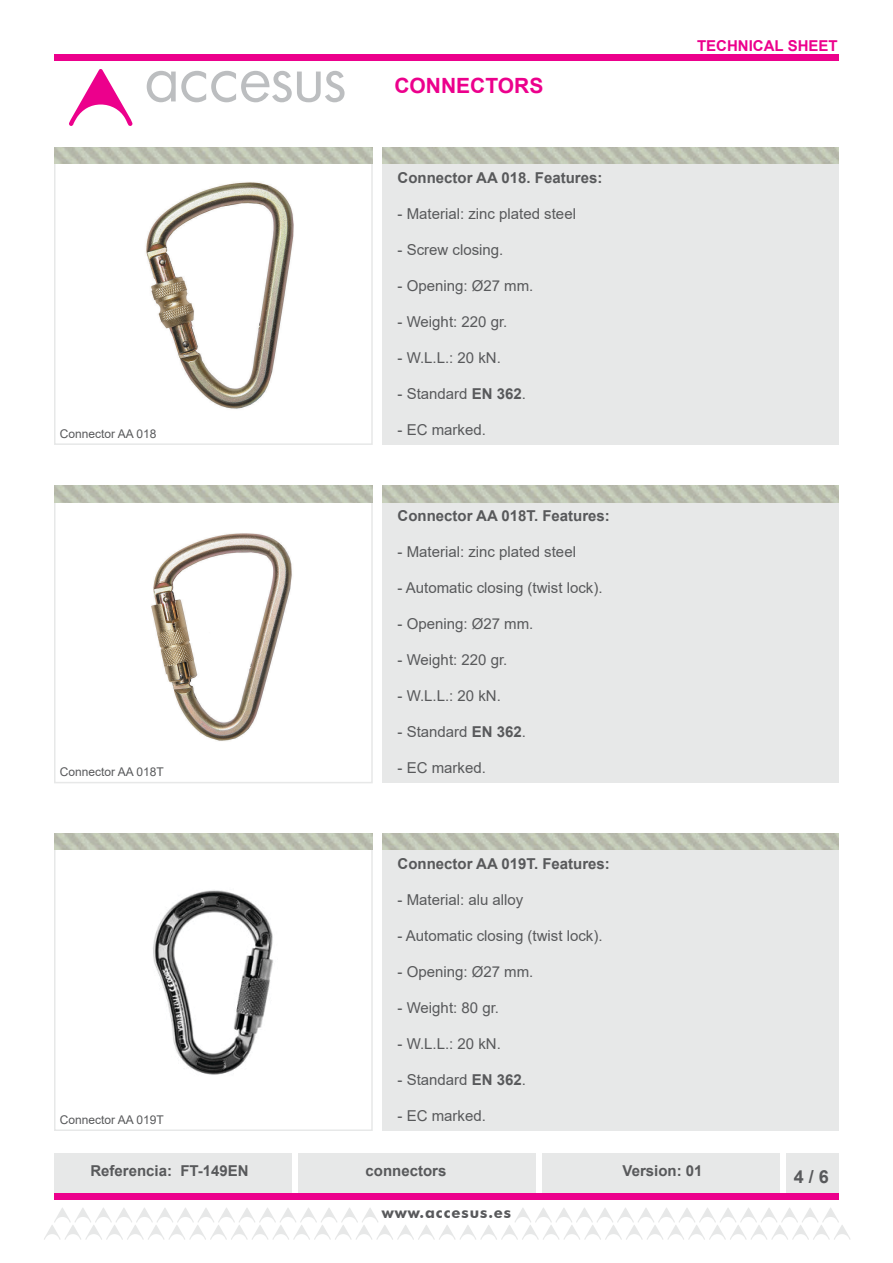
<style>
.page{position:relative;width:893px;height:1263px;background:#fff}
.page>*{position:absolute;margin:0;border:0;box-sizing:border-box;transform-origin:0 0}
.t1{font:700 21px "Arial";color:#ec008c}
.t2{font:700 18px "Arial";color:#58595b}
.t3{font:15px "Arial";color:#58595b}
.t4{font:700 15px "Arial";color:#58595b}
.t5{font:700 15px "Arial";color:#ec008c}
.t6{font:700 15px "Futura BT";letter-spacing:.06em;color:#58595b}
.t7{font:12px "Arial";color:#58595b}
.s1{font-weight:700}
</style>
<div class="page">
<svg style="left:147px;top:71px;width:198px;height:31px"></svg>
<svg style="left:69px;top:69px;width:63px;height:57px"></svg>
<div style="left:54px;top:1153px;width:237px;height:47px;background:#e7e8e8"></div>
<div style="left:298px;top:1153px;width:237px;height:47px;background:#e7e8e8"></div>
<div style="left:542px;top:1153px;width:237px;height:47px;background:#e7e8e8"></div>
<div style="left:786px;top:1153px;width:53px;height:47px;background:#e7e8e8"></div>
<div style="left:54px;top:54px;width:785px;height:6px;background:#ec008c"></div>
<div style="left:54px;top:1193px;width:785px;height:7px;background:#ec008c"></div>
<svg style="left:44px;top:1208px;width:806px;height:32px"></svg>
<div style="left:54px;top:148px;width:319px;height:297px;background:#fff;border:2px solid #e7e8e8"></div>
<div style="left:383px;top:148px;width:456px;height:297px;background:#e7e8e8"></div>
<img style="left:54px;top:148px;width:319px;height:16px">
<img style="left:383px;top:147px;width:456px;height:17px">
<img style="left:146px;top:182px;width:148px;height:227px">
<div style="left:54px;top:834px;width:319px;height:297px;background:#fff;border:2px solid #e7e8e8"></div>
<div style="left:383px;top:834px;width:456px;height:297px;background:#e7e8e8"></div>
<img style="left:54px;top:834px;width:319px;height:16px">
<img style="left:383px;top:833px;width:456px;height:17px">
<img style="left:153px;top:890px;width:120px;height:185px">
<div style="left:54px;top:486px;width:319px;height:297px;background:#fff;border:2px solid #e7e8e8"></div>
<div style="left:383px;top:486px;width:456px;height:297px;background:#e7e8e8"></div>
<img style="left:54px;top:486px;width:319px;height:16px">
<img style="left:383px;top:486px;width:456px;height:16px">
<img style="left:151px;top:533px;width:141px;height:208px">
<p class="t1" style="left:394px;top:71px;width:150px">CONNECTORS</p>
<p class="t4" style="left:398px;top:167px;width:206px">Connector AA 018. Features:</p>
<p class="t3" style="left:398px;top:203px;width:180px">- Material: zinc plated steel</p>
<p class="t3" style="left:398px;top:239px;width:107px">- Screw closing.</p>
<p class="t3" style="left:398px;top:275px;width:137px">- Opening: Ø27 mm.</p>
<p class="t3" style="left:398px;top:311px;width:111px">- Weight: 220 gr.</p>
<p class="t3" style="left:398px;top:347px;width:105px">- W.L.L.: 20 kN.</p>
<p class="t3" style="left:398px;top:383px;width:130px">- Standard <span class="s1">EN 362</span>.</p>
<p class="t7" style="left:60px;top:425px;width:98px">Connector AA 018</p>
<p class="t3" style="left:398px;top:419px;width:90px">- EC marked.</p>
<p class="t4" style="left:398px;top:505px;width:214px">Connector AA 018T. Features:</p>
<p class="t3" style="left:398px;top:542px;width:180px">- Material: zinc plated steel</p>
<p class="t3" style="left:398px;top:578px;width:207px">- Automatic closing (twist lock).</p>
<p class="t3" style="left:398px;top:614px;width:137px">- Opening: Ø27 mm.</p>
<p class="t3" style="left:398px;top:650px;width:111px">- Weight: 220 gr.</p>
<p class="t3" style="left:398px;top:686px;width:105px">- W.L.L.: 20 kN.</p>
<p class="t3" style="left:398px;top:722px;width:130px">- Standard <span class="s1">EN 362</span>.</p>
<p class="t7" style="left:60px;top:764px;width:106px">Connector AA 018T</p>
<p class="t3" style="left:398px;top:758px;width:90px">- EC marked.</p>
<p class="t4" style="left:398px;top:853px;width:214px">Connector AA 019T. Features:</p>
<p class="t3" style="left:398px;top:889px;width:127px">- Material: alu alloy</p>
<p class="t3" style="left:398px;top:925px;width:207px">- Automatic closing (twist lock).</p>
<p class="t3" style="left:398px;top:961px;width:137px">- Opening: Ø27 mm.</p>
<p class="t3" style="left:398px;top:997px;width:103px">- Weight: 80 gr.</p>
<p class="t3" style="left:398px;top:1033px;width:105px">- W.L.L.: 20 kN.</p>
<p class="t3" style="left:398px;top:1069px;width:130px">- Standard <span class="s1">EN 362</span>.</p>
<p class="t7" style="left:60px;top:1111px;width:106px">Connector AA 019T</p>
<p class="t3" style="left:398px;top:1105px;width:90px">- EC marked.</p>
<p class="t5" style="left:697px;top:36px;width:142px">TECHNICAL SHEET</p>
<p class="t4" style="left:90px;top:1160px;width:160px">Referencia: FT-149EN</p>
<p class="t4" style="left:365px;top:1160px;width:82px">connectors</p>
<p class="t4" style="left:623px;top:1160px;width:82px">Version: 01</p>
<p class="t2" style="left:794px;top:1163px;width:37px">4 / 6</p>
<p class="t6" style="left:382px;top:1203px;width:131px">www.accesus.es</p>
</div>
